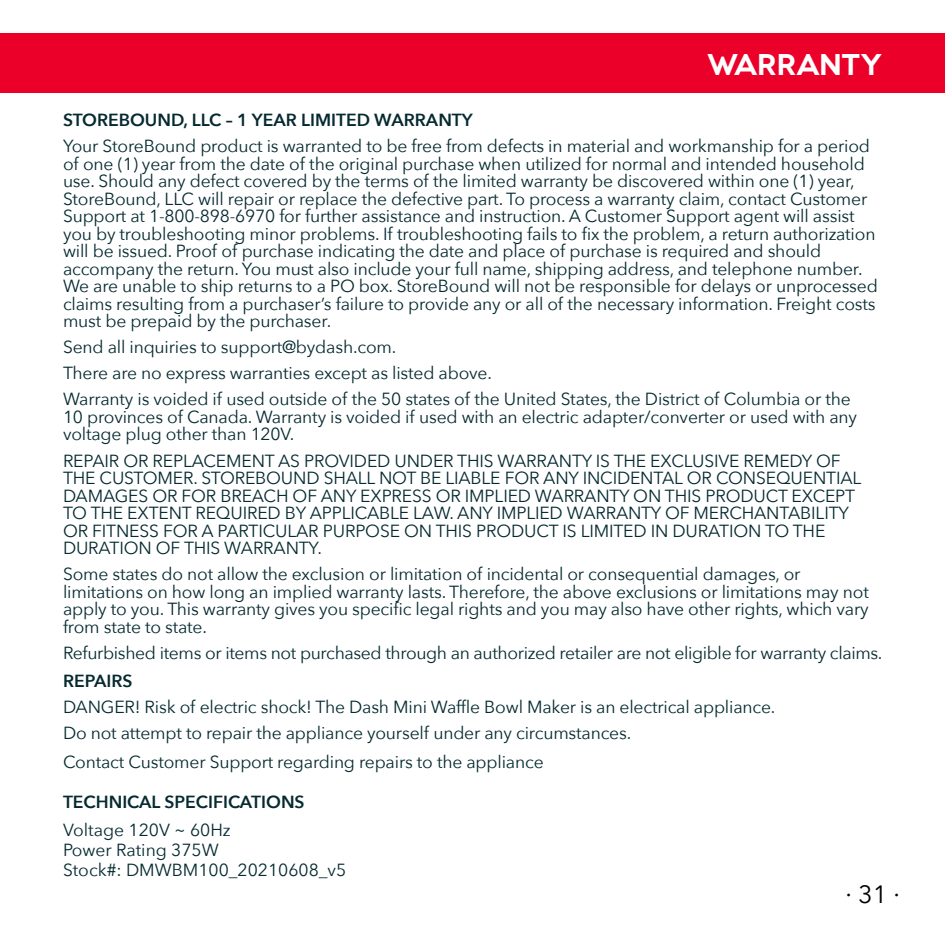
<style>
.page{position:relative;width:945px;height:945px;background:#fff}
.page>*{position:absolute;margin:0;border:0;box-sizing:border-box;transform-origin:0 0}
.t1{font:600 30px "Novecentowide";letter-spacing:-.01em;color:#fff}
.t2{font:25px "Avenir Next";color:#000}
.t3{font:17.5px/17.5px "Avenir Next";letter-spacing:-.01em;color:#052a30}
.t4{font:600 17.5px "Avenir Next";color:#052a30}
</style>
<div class="page">
<div style="left:0;top:34px;width:945px;height:59px;background:#ea0029"></div>
<h1 class="t1" style="left:708px;top:47px;width:176px">WARRANTY</h1>
<p class="t4" style="left:63px;top:105px;width:411px">STOREBOUND, LLC – 1 YEAR LIMITED WARRANTY</p>
<p class="t3" style="left:63px;top:137px;width:816px">Your StoreBound product is warranted to be free from defects in material and workmanship for a period of one (1) year from the date of the original purchase when utilized for normal and intended household use. Should any defect covered by the terms of the limited warranty be discovered within one (1) year, StoreBound, LLC will repair or replace the defective part. To process a warranty claim, contact Customer Support at 1-800-898-6970 for further assistance and instruction. A Customer Support agent will assist you by troubleshooting minor problems. If troubleshooting fails to fix the problem, a return authorization will be issued. Proof of purchase indicating the date and place of purchase is required and should accompany the return. You must also include your full name, shipping address, and telephone number.<br>We are unable to ship returns to a PO box. StoreBound will not be responsible for delays or unprocessed claims resulting from a purchaser’s failure to provide any or all of the necessary information. Freight costs must be prepaid by the purchaser.</p>
<p class="t3" style="left:63px;top:334px;width:789px;line-height:26px">Send all inquiries to support@bydash.com.<br>There are no express warranties except as listed above.<br>Warranty is voided if used outside of the 50 states of the United States, the District of Columbia or the</p>
<p class="t3" style="left:63px;top:407px;width:796px">10 provinces of Canada. Warranty is voided if used with an electric adapter/converter or used with any voltage plug other than 120V.</p>
<p class="t3" style="left:63px;top:451px;width:800px">REPAIR OR REPLACEMENT AS PROVIDED UNDER THIS WARRANTY IS THE EXCLUSIVE REMEDY OF THE CUSTOMER. STOREBOUND SHALL NOT BE LIABLE FOR ANY INCIDENTAL OR CONSEQUENTIAL DAMAGES OR FOR BREACH OF ANY EXPRESS OR IMPLIED WARRANTY ON THIS PRODUCT EXCEPT TO THE EXTENT REQUIRED BY APPLICABLE LAW. ANY IMPLIED WARRANTY OF MERCHANTABILITY OR FITNESS FOR A PARTICULAR PURPOSE ON THIS PRODUCT IS LIMITED IN DURATION TO THE DURATION OF THIS WARRANTY.</p>
<p class="t3" style="left:63px;top:564px;width:807px">Some states do not allow the exclusion or limitation of incidental or consequential damages, or limitations on how long an implied warranty lasts. Therefore, the above exclusions or limitations may not apply to you. This warranty gives you specific legal rights and you may also have other rights, which vary from state to state.</p>
<p class="t3" style="left:63px;top:643px;width:821px">Refurbished items or items not purchased through an authorized retailer are not eligible for warranty claims.</p>
<p class="t4" style="left:63px;top:666px;width:71px">REPAIRS</p>
<p class="t3" style="left:63px;top:693px;width:714px;line-height:26px">DANGER! Risk of electric shock! The Dash Mini Waffle Bowl Maker is an electrical appliance.<br>Do not attempt to repair the appliance yourself under any circumstances.</p>
<p class="t3" style="left:63px;top:752px;width:482px">Contact Customer Support regarding repairs to the appliance</p>
<p class="t4" style="left:63px;top:787px;width:243px">TECHNICAL SPECIFICATIONS</p>
<p class="t3" style="left:63px;top:819px;width:285px;line-height:20px">Voltage 120V ~ 60Hz<br>Power Rating 375W<br>Stock#: DMWBM100_20210608_v5</p>
<h2 class="t2" style="left:846px;top:873px;width:56px">∙ 31 ∙</h2>
</div>
